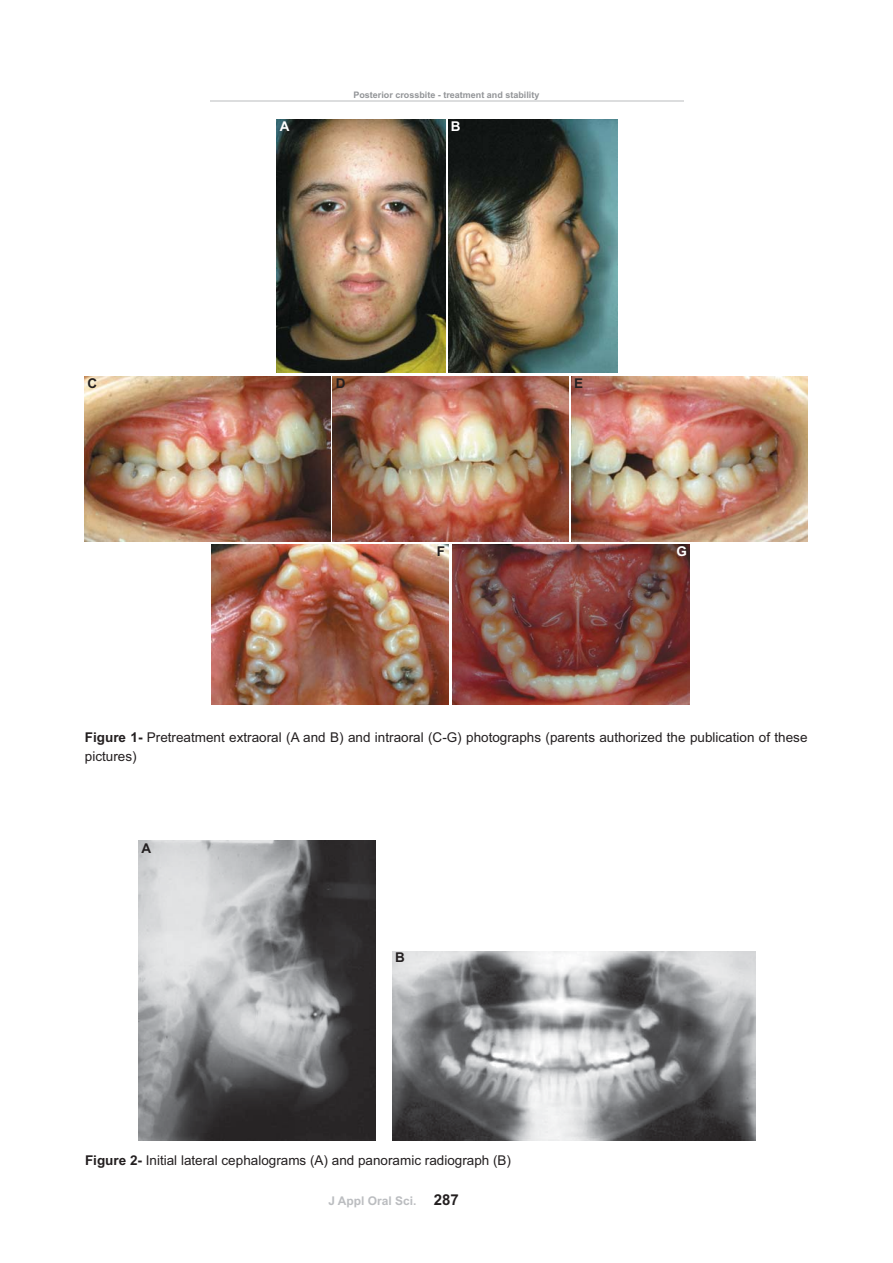
<style>
.page{position:relative;width:893px;height:1263px;background:#fff}
.page>*{position:absolute;margin:0;border:0;box-sizing:border-box;transform-origin:0 0}
.t1{font:13.5px/19.5px "Arial";color:#231f20}
.t2{font:700 13.5px "Arial";color:#231f20}
.t3{font:700 13.5px "Arial";color:#fff}
.t4{font:700 12px "Arial";color:#bbbdc0}
.t5{font:700 9px "Arial";color:#939598}
.s1{font-weight:700}
.s2{font-size:15px;color:#231f20}
</style>
<div class="page">
<hr style="left:211px;top:100px;width:473px;height:1px;background:#dcddde">
<img style="left:277px;top:119px;width:168px;height:254px">
<img style="left:449px;top:119px;width:168px;height:253px">
<img style="left:85px;top:377px;width:484px;height:165px">
<img style="left:571px;top:377px;width:237px;height:164px">
<img style="left:211px;top:545px;width:238px;height:159px">
<img style="left:452px;top:544px;width:237px;height:160px">
<img style="left:139px;top:841px;width:236px;height:299px">
<img style="left:393px;top:951px;width:362px;height:189px">
<p class="t5" style="left:353px;top:92px;width:187px">Posterior crossbite - treatment and stability</p>
<p class="t3" style="left:280px;top:121px;width:11px">A</p>
<p class="t3" style="left:451px;top:121px;width:11px">B</p>
<p class="t2" style="left:87px;top:379px;width:11px">C</p>
<p class="t2" style="left:336px;top:378px;width:11px">D</p>
<p class="t2" style="left:574px;top:378px;width:11px">E</p>
<p class="t2" style="left:437px;top:546px;width:10px">F</p>
<p class="t3" style="left:676px;top:546px;width:12px">G</p>
<p class="t1" style="left:85px;top:729px;width:724px"><span class="s1">Figure 1-</span> Pretreatment extraoral (A and B) and intraoral (C-G) photographs (parents authorized the publication of these pictures)</p>
<p class="t2" style="left:141px;top:843px;width:11px">A</p>
<p class="t2" style="left:395px;top:952px;width:11px">B</p>
<p class="t1" style="left:85px;top:1151px;width:427px"><span class="s1">Figure 2-</span> Initial lateral cephalograms (A) and panoramic radiograph (B)</p>
<p class="t4" style="left:328px;top:1196px;width:132px">J Appl Oral Sci. <span class="s2">287</span></p>
</div>
